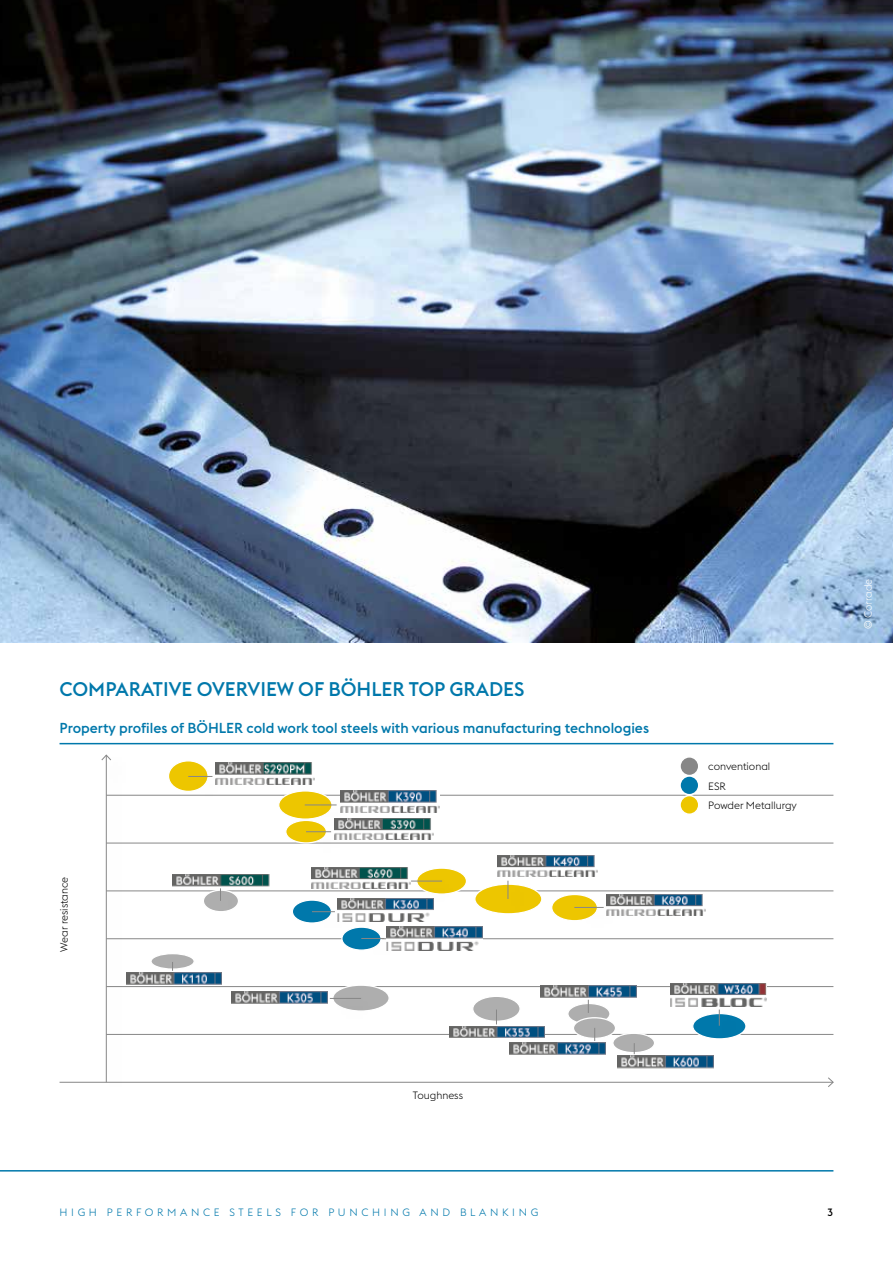
<style>
.page{position:relative;width:893px;height:1263px;background:#fff}
.page>*{position:absolute;margin:0;border:0;box-sizing:border-box;transform-origin:0 0}
.t1{font:500 19.5px "voestalpine";color:#0078ab}
.t2{font:500 14.25px "voestalpine";color:#0078ab}
.t3{font:300 10.5px/19.5px "voestalpine";color:#000}
.t4{font:300 10.5px "voestalpine";letter-spacing:.35em;color:#0078ab}
.t5{font:300 10.5px "voestalpine";color:#fff}
.t6{font:500 10.5px "voestalpine";color:#000}
</style>
<div class="page">
<img style="left:1px;top:0;width:892px;height:642px">
<hr style="left:0;top:1170px;width:833px;height:1px;background:#0078ab">
<hr style="left:106px;top:1034px;width:727px;height:1px;background:#878787">
<hr style="left:106px;top:986px;width:727px;height:1px;background:#878787">
<hr style="left:106px;top:938px;width:727px;height:1px;background:#878787">
<hr style="left:106px;top:891px;width:727px;height:1px;background:#878787">
<hr style="left:106px;top:843px;width:727px;height:1px;background:#878787">
<hr style="left:106px;top:795px;width:727px;height:1px;background:#878787">
<svg style="left:203px;top:890px;width:35px;height:22px"></svg>
<div style="left:203px;top:889px;width:36px;height:23px;border:1px solid #fff;border-radius:50%"></div>
<svg style="left:333px;top:985px;width:56px;height:26px"></svg>
<div style="left:332px;top:984px;width:58px;height:28px;border:1px solid #fff;border-radius:50%"></div>
<div style="left:473px;top:996px;width:47px;height:25px;background:#aeaeae;border-radius:50%"></div>
<div style="left:472px;top:996px;width:49px;height:26px;border:1px solid #fff;border-radius:50%"></div>
<div style="left:613px;top:1033px;width:42px;height:20px;background:#aeaeae;border-radius:50%"></div>
<div style="left:612px;top:1033px;width:43px;height:20px;border:1px solid #fff;border-radius:50%"></div>
<svg style="left:568px;top:1003px;width:42px;height:21px"></svg>
<div style="left:567px;top:1003px;width:44px;height:22px;border:1px solid #fff;border-radius:50%"></div>
<svg style="left:292px;top:900px;width:39px;height:23px"></svg>
<div style="left:292px;top:899px;width:40px;height:25px;border:1px solid #fff;border-radius:50%"></div>
<svg style="left:342px;top:927px;width:39px;height:23px"></svg>
<div style="left:341px;top:926px;width:41px;height:25px;border:1px solid #fff;border-radius:50%"></div>
<div style="left:693px;top:1013px;width:53px;height:26px;background:#0078ab;border-radius:50%"></div>
<div style="left:692px;top:1013px;width:55px;height:26px;border:1px solid #fff;border-radius:50%"></div>
<svg style="left:417px;top:868px;width:49px;height:26px"></svg>
<div style="left:416px;top:867px;width:51px;height:28px;border:1px solid #fff;border-radius:50%"></div>
<div style="left:475px;top:884px;width:67px;height:30px;background:#edc600;border-radius:50%"></div>
<div style="left:552px;top:894px;width:45px;height:27px;background:#edc600;border-radius:50%"></div>
<div style="left:551px;top:894px;width:47px;height:27px;border:1px solid #fff;border-radius:50%"></div>
<div style="left:286px;top:820px;width:40px;height:23px;background:#edc600;border-radius:50%"></div>
<div style="left:285px;top:820px;width:42px;height:23px;border:1px solid #fff;border-radius:50%"></div>
<div style="left:279px;top:791px;width:53px;height:28px;background:#edc600;border-radius:50%"></div>
<div style="left:278px;top:790px;width:55px;height:30px;border:1px solid #fff;border-radius:50%"></div>
<div style="left:168px;top:761px;width:40px;height:30px;background:#edc600;border-radius:50%"></div>
<div style="left:168px;top:760px;width:41px;height:32px;border:1px solid #fff;border-radius:50%"></div>
<div style="left:680px;top:757px;width:19px;height:18px;background:#878787;border-radius:50%"></div>
<div style="left:679px;top:756px;width:20px;height:20px;border:2px solid #fff;border-radius:50%"></div>
<div style="left:680px;top:776px;width:19px;height:19px;background:#0078ab;border-radius:50%"></div>
<div style="left:679px;top:775px;width:20px;height:20px;border:2px solid #fff;border-radius:50%"></div>
<div style="left:680px;top:795px;width:19px;height:19px;background:#edc600;border-radius:50%"></div>
<div style="left:679px;top:795px;width:20px;height:20px;border:2px solid #fff;border-radius:50%"></div>
<svg style="left:573px;top:1018px;width:42px;height:20px"></svg>
<div style="left:573px;top:1017px;width:43px;height:22px;border:1px solid #fff;border-radius:50%"></div>
<svg style="left:151px;top:954px;width:43px;height:15px"></svg>
<div style="left:150px;top:953px;width:45px;height:17px;border:1px solid #fff;border-radius:50%"></div>
<div style="left:212px;top:885px;width:35px;height:37px;background:#000;opacity:.4"></div>
<svg style="left:220px;top:888px;width:1px;height:13px"></svg>
<div style="left:165px;top:958px;width:33px;height:34px;background:#000;opacity:.4"></div>
<div style="left:326px;top:989px;width:56px;height:37px;background:#000;opacity:.4"></div>
<hr style="left:330px;top:998px;width:31px;height:1px;background:#878787">
<div style="left:358px;top:929px;width:48px;height:37px;background:#000;opacity:.4"></div>
<svg style="left:361px;top:938px;width:23px;height:1px"></svg>
<div style="left:308px;top:902px;width:48px;height:37px;background:#000;opacity:.4"></div>
<svg style="left:312px;top:911px;width:23px;height:1px"></svg>
<div style="left:488px;top:1006px;width:35px;height:40px;background:#000;opacity:.4"></div>
<svg style="left:496px;top:1009px;width:1px;height:15px"></svg>
<div style="left:580px;top:996px;width:35px;height:38px;background:#000;opacity:.4"></div>
<svg style="left:588px;top:1000px;width:1px;height:13px"></svg>
<div style="left:627px;top:1039px;width:33px;height:37px;background:#000;opacity:.4"></div>
<div style="left:586px;top:1024px;width:35px;height:38px;background:#000;opacity:.4"></div>
<svg style="left:594px;top:1028px;width:1px;height:13px"></svg>
<div style="left:710px;top:1006px;width:36px;height:41px;background:#000;opacity:.4"></div>
<svg style="left:719px;top:1009px;width:1px;height:17px"></svg>
<div style="left:499px;top:877px;width:36px;height:43px;background:#000;opacity:.4"></div>
<svg style="left:508px;top:881px;width:1px;height:18px"></svg>
<div style="left:571px;top:898px;width:54px;height:37px;background:#000;opacity:.4"></div>
<hr style="left:574px;top:907px;width:30px;height:1px;background:#878787">
<div style="left:407px;top:872px;width:57px;height:36px;background:#000;opacity:.4"></div>
<hr style="left:411px;top:881px;width:31px;height:1px;background:#878787">
<div style="left:302px;top:822px;width:51px;height:37px;background:#000;opacity:.4"></div>
<div style="left:301px;top:796px;width:57px;height:36px;background:#000;opacity:.4"></div>
<hr style="left:305px;top:805px;width:32px;height:1px;background:#878787">
<div style="left:185px;top:767px;width:49px;height:37px;background:#000;opacity:.4"></div>
<svg style="left:188px;top:776px;width:24px;height:1px"></svg>
<hr style="left:60px;top:1082px;width:773px;height:1px;background:#878787">
<svg style="left:828px;top:1077px;width:6px;height:10px"></svg>
<hr style="left:60px;top:743px;width:773px;height:1px;background:#0078ab">
<img style="left:498px;top:855px;width:99px;height:22px">
<img style="left:312px;top:867px;width:99px;height:22px">
<img style="left:334px;top:818px;width:99px;height:21px">
<img style="left:607px;top:894px;width:99px;height:21px">
<img style="left:340px;top:791px;width:99px;height:21px">
<img style="left:387px;top:926px;width:96px;height:24px">
<img style="left:338px;top:898px;width:95px;height:24px">
<img style="left:215px;top:763px;width:99px;height:21px">
<img style="left:670px;top:983px;width:97px;height:24px">
<img style="left:173px;top:874px;width:97px;height:13px">
<img style="left:449px;top:1026px;width:96px;height:13px">
<img style="left:509px;top:1043px;width:96px;height:12px">
<img style="left:540px;top:985px;width:96px;height:13px">
<img style="left:618px;top:1056px;width:95px;height:13px">
<img style="left:134px;top:972px;width:88px;height:13px">
<img style="left:232px;top:992px;width:95px;height:12px">
<div style="left:96px;top:749px;width:38px;height:354px;background:#000;opacity:.4"></div>
<hr style="left:106px;top:755px;width:1px;height:327px;background:#878787">
<svg style="left:101px;top:754px;width:10px;height:7px"></svg>
<h1 class="t1" style="left:60px;top:677px;width:466px">COMPARATIVE OVERVIEW OF BÖHLER TOP GRADES</h1>
<p class="t2" style="left:60px;top:719px;width:591px">Property profiles of BÖHLER cold work tool steels with various manufacturing technologies</p>
<p class="t3" style="left:55px;top:952px;width:76px;rotate:-90deg">Wear resistance</p>
<p class="t3" style="left:708px;top:757px;width:90px">conventional<br>ESR<br>Powder Metallurgy</p>
<p class="t5" style="left:862px;top:629px;width:52px;rotate:-90deg">© Corrade</p>
<p class="t3" style="left:413px;top:1086px;width:52px">Toughness</p>
<p class="t4" style="left:60px;top:1206px;width:480px">HIGH PERFORMANCE STEELS FOR PUNCHING AND BLANKING</p>
<p class="t6" style="left:827px;top:1205px;width:8px">3</p>
</div>
